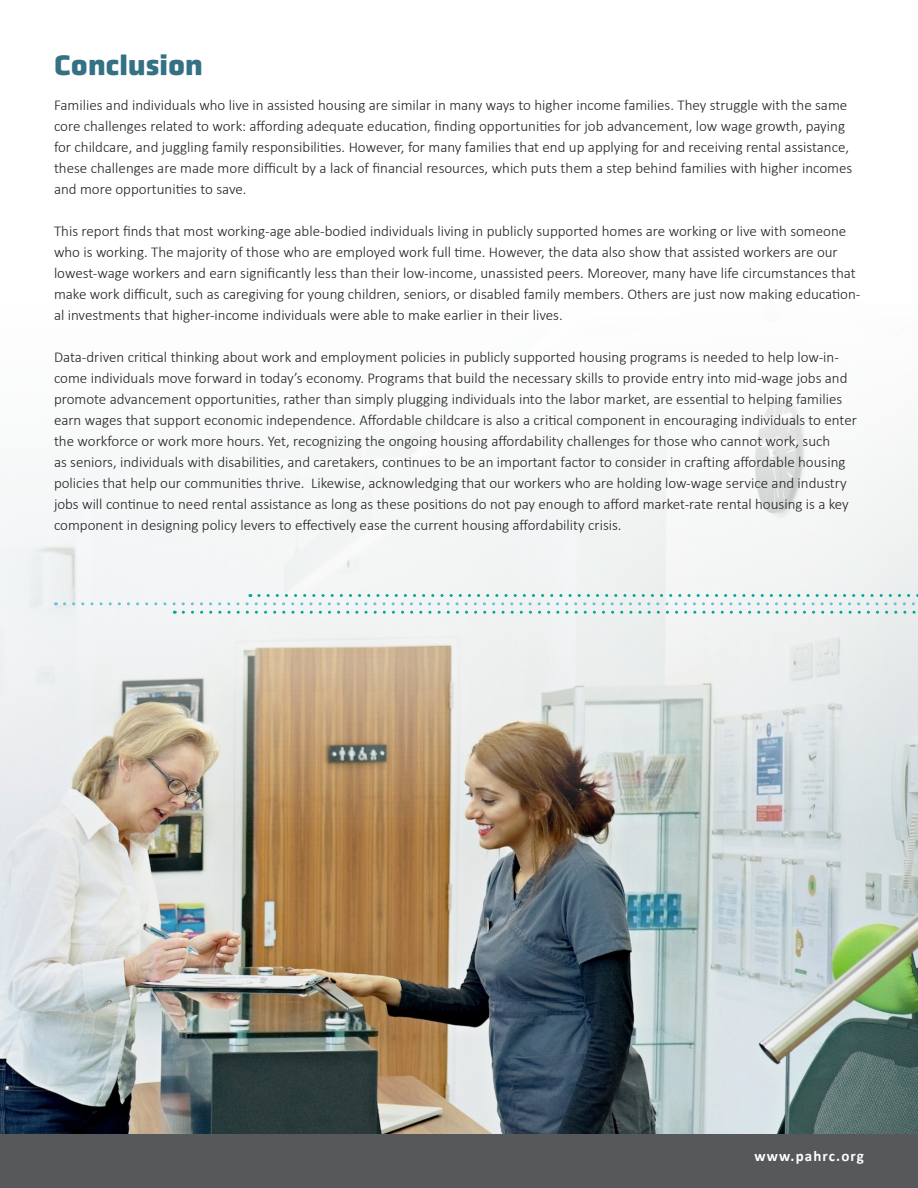
<style>
.page{position:relative;width:918px;height:1188px;background:#fff}
.page>*{position:absolute;margin:0;border:0;box-sizing:border-box;transform-origin:0 0}
.t1{font:900 28.5px "Obvia";color:#347185}
.t2{font:300 15px/21px "Calibri";color:#231f20}
.t3{font:700 15px "Calibri";letter-spacing:.075em;color:#fff}
</style>
<div class="page">
<img style="left:0;top:401px;width:918px;height:734px">
<div style="left:0;top:1135px;width:918px;height:53px;background:#57585a"></div>
<svg style="left:183px;top:611px;width:735px;height:3px"></svg>
<svg style="left:64px;top:594px;width:854px;height:11px"></svg>
<p class="t1" style="left:54px;top:48px;width:150px">Conclusion</p>
<p class="t2" style="left:54px;top:94px;width:800px">Families and individuals who live in assisted housing are similar in many ways to higher income families. They struggle with the same core challenges related to work: affording adequate education, finding opportunities for job advancement, low wage growth, paying for childcare, and juggling family responsibilities. However, for many families that end up applying for and receiving rental assistance, these challenges are made more difficult by a lack of financial resources, which puts them a step behind families with higher incomes and more opportunities to save.</p>
<p class="t2" style="left:54px;top:220px;width:808px">This report finds that most working-age able-bodied individuals living in publicly supported homes are working or live with someone who is working. The majority of those who are employed work full time. However, the data also show that assisted workers are our lowest-wage workers and earn significantly less than their low-income, unassisted peers. Moreover, many have life circumstances that make work difficult, such as caregiving for young children, seniors, or disabled family members. Others are just now making education&shy;al investments that higher-income individuals were able to make earlier in their lives.</p>
<p class="t2" style="left:54px;top:346px;width:804px">Data-driven critical thinking about work and employment policies in publicly supported housing programs is needed to help low-in&shy;come individuals move forward in today’s economy. Programs that build the necessary skills to provide entry into mid-wage jobs and promote advancement opportunities, rather than simply plugging individuals into the labor market, are essential to helping families earn wages that support economic independence. Affordable childcare is also a critical component in encouraging individuals to enter the workforce or work more hours. Yet, recognizing the ongoing housing affordability challenges for those who cannot work, such<br>as seniors, individuals with disabilities, and caretakers, continues to be an important factor to consider in crafting affordable housing policies that help our communities thrive. Likewise, acknowledging that our workers who are holding low-wage service and industry jobs will continue to need rental assistance as long as these positions do not pay enough to afford market-rate rental housing is a key component in designing policy levers to effectively ease the current housing affordability crisis.</p>
<p class="t3" style="left:754px;top:1146px;width:111px">www.pahrc.org</p>
</div>
